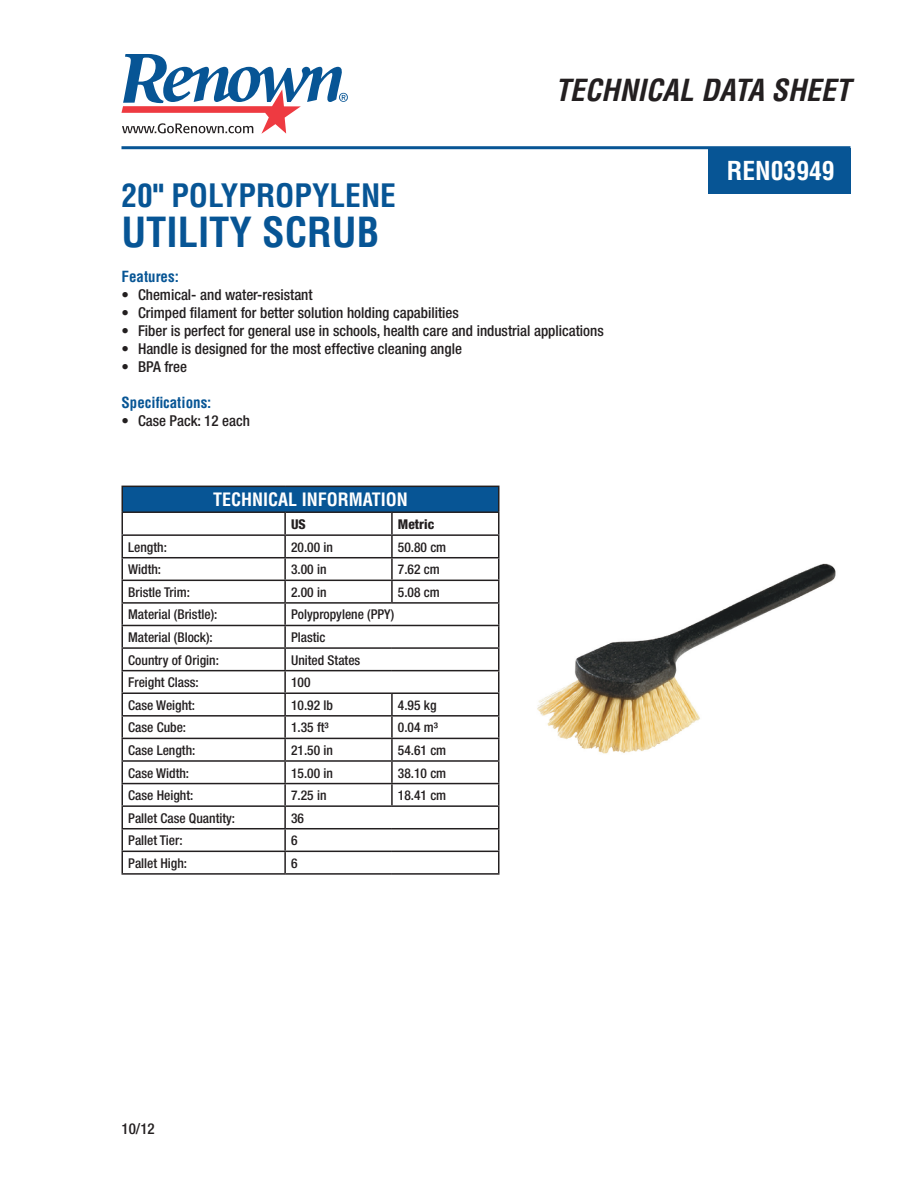
<style>
.page{position:relative;width:918px;height:1188px;background:#fff}
.page>*{position:absolute;margin:0;border:0;box-sizing:border-box;transform-origin:0 0}
.t1{font:700 condensed 40.5px "Helvetica";color:#075595}
.t2{font:700 condensed 31.5px "Helvetica";color:#075595}
.t3{font:italic 700 condensed 29.7px "Helvetica";color:#231f20}
.t4{font:700 condensed 25.5px "Helvetica";color:#fff}
.t5{font:700 condensed 18px "Helvetica";color:#fff}
.t6{font:500 condensed 15px "Helvetica Neue";color:#231f20}
.t7{font:700 condensed 15px "Helvetica";color:#075595}
.t8{font:500 condensed 13.5px "Helvetica Neue";color:#231f20}
.t9{font:800 condensed 13.5px "Helvetica Neue";color:#231f20}
</style>
<div class="page">
<svg style="left:121px;top:54px;width:227px;height:80px"></svg>
<hr style="left:122px;top:146px;width:728px;height:3px;background:#075595">
<div style="left:122px;top:486px;width:377px;height:26px;background:#075595"></div>
<hr style="left:122px;top:511px;width:163px;height:2px;background:#231f20">
<hr style="left:285px;top:511px;width:107px;height:2px;background:#231f20">
<hr style="left:284px;top:513px;width:2px;height:21px;background:#231f20">
<hr style="left:392px;top:511px;width:107px;height:2px;background:#231f20">
<hr style="left:122px;top:534px;width:163px;height:2px;background:#231f20">
<hr style="left:285px;top:534px;width:107px;height:2px;background:#231f20">
<hr style="left:284px;top:536px;width:2px;height:21px;background:#231f20">
<hr style="left:392px;top:534px;width:107px;height:2px;background:#231f20">
<hr style="left:122px;top:557px;width:163px;height:1px;background:#231f20">
<hr style="left:285px;top:557px;width:107px;height:1px;background:#231f20">
<hr style="left:284px;top:558px;width:2px;height:22px;background:#231f20">
<hr style="left:392px;top:557px;width:107px;height:1px;background:#231f20">
<hr style="left:122px;top:580px;width:163px;height:1px;background:#231f20">
<hr style="left:285px;top:580px;width:107px;height:1px;background:#231f20">
<hr style="left:284px;top:581px;width:2px;height:21px;background:#231f20">
<hr style="left:392px;top:580px;width:107px;height:1px;background:#231f20">
<hr style="left:122px;top:602px;width:163px;height:2px;background:#231f20">
<hr style="left:285px;top:602px;width:107px;height:2px;background:#231f20">
<hr style="left:284px;top:604px;width:2px;height:21px;background:#231f20">
<hr style="left:392px;top:602px;width:107px;height:2px;background:#231f20">
<hr style="left:122px;top:625px;width:163px;height:1px;background:#231f20">
<hr style="left:285px;top:625px;width:107px;height:1px;background:#231f20">
<hr style="left:284px;top:626px;width:2px;height:21px;background:#231f20">
<hr style="left:392px;top:625px;width:107px;height:1px;background:#231f20">
<hr style="left:122px;top:647px;width:163px;height:2px;background:#231f20">
<hr style="left:285px;top:647px;width:107px;height:2px;background:#231f20">
<hr style="left:284px;top:649px;width:2px;height:21px;background:#231f20">
<hr style="left:392px;top:647px;width:107px;height:2px;background:#231f20">
<hr style="left:122px;top:670px;width:163px;height:1px;background:#231f20">
<hr style="left:285px;top:670px;width:107px;height:1px;background:#231f20">
<hr style="left:284px;top:671px;width:2px;height:21px;background:#231f20">
<hr style="left:392px;top:670px;width:107px;height:1px;background:#231f20">
<hr style="left:122px;top:692px;width:163px;height:2px;background:#231f20">
<hr style="left:285px;top:692px;width:107px;height:2px;background:#231f20">
<hr style="left:284px;top:694px;width:2px;height:21px;background:#231f20">
<hr style="left:392px;top:692px;width:107px;height:2px;background:#231f20">
<hr style="left:122px;top:715px;width:163px;height:2px;background:#231f20">
<hr style="left:285px;top:715px;width:107px;height:2px;background:#231f20">
<hr style="left:284px;top:717px;width:2px;height:21px;background:#231f20">
<hr style="left:392px;top:715px;width:107px;height:2px;background:#231f20">
<hr style="left:122px;top:738px;width:163px;height:1px;background:#231f20">
<hr style="left:285px;top:738px;width:107px;height:1px;background:#231f20">
<hr style="left:284px;top:739px;width:2px;height:21px;background:#231f20">
<hr style="left:392px;top:738px;width:107px;height:1px;background:#231f20">
<hr style="left:122px;top:760px;width:163px;height:2px;background:#231f20">
<hr style="left:285px;top:760px;width:107px;height:2px;background:#231f20">
<hr style="left:284px;top:762px;width:2px;height:21px;background:#231f20">
<hr style="left:392px;top:760px;width:107px;height:2px;background:#231f20">
<hr style="left:122px;top:783px;width:163px;height:1px;background:#231f20">
<hr style="left:285px;top:783px;width:107px;height:1px;background:#231f20">
<hr style="left:284px;top:784px;width:2px;height:21px;background:#231f20">
<hr style="left:392px;top:783px;width:107px;height:1px;background:#231f20">
<hr style="left:122px;top:805px;width:163px;height:2px;background:#231f20">
<hr style="left:285px;top:805px;width:107px;height:2px;background:#231f20">
<hr style="left:284px;top:807px;width:2px;height:21px;background:#231f20">
<hr style="left:392px;top:805px;width:107px;height:2px;background:#231f20">
<hr style="left:122px;top:828px;width:163px;height:1px;background:#231f20">
<hr style="left:285px;top:828px;width:107px;height:1px;background:#231f20">
<hr style="left:284px;top:829px;width:2px;height:22px;background:#231f20">
<hr style="left:392px;top:828px;width:107px;height:1px;background:#231f20">
<hr style="left:122px;top:851px;width:163px;height:1px;background:#231f20">
<hr style="left:285px;top:851px;width:107px;height:1px;background:#231f20">
<hr style="left:284px;top:852px;width:2px;height:21px;background:#231f20">
<hr style="left:392px;top:851px;width:107px;height:1px;background:#231f20">
<hr style="left:122px;top:873px;width:163px;height:2px;background:#231f20">
<hr style="left:285px;top:873px;width:107px;height:2px;background:#231f20">
<hr style="left:392px;top:873px;width:107px;height:2px;background:#231f20">
<hr style="left:122px;top:486px;width:163px;height:1px;background:#231f20">
<hr style="left:285px;top:486px;width:107px;height:1px;background:#231f20">
<hr style="left:392px;top:486px;width:107px;height:1px;background:#231f20">
<hr style="left:391px;top:513px;width:2px;height:21px;background:#231f20">
<hr style="left:391px;top:536px;width:2px;height:21px;background:#231f20">
<hr style="left:391px;top:558px;width:2px;height:22px;background:#231f20">
<hr style="left:391px;top:581px;width:2px;height:21px;background:#231f20">
<hr style="left:391px;top:694px;width:2px;height:21px;background:#231f20">
<hr style="left:391px;top:717px;width:2px;height:21px;background:#231f20">
<hr style="left:391px;top:739px;width:2px;height:21px;background:#231f20">
<hr style="left:391px;top:762px;width:2px;height:21px;background:#231f20">
<hr style="left:391px;top:784px;width:2px;height:21px;background:#231f20">
<svg style="left:122px;top:487px;width:1px;height:386px"></svg>
<svg style="left:498px;top:487px;width:1px;height:386px"></svg>
<div style="left:708px;top:148px;width:142px;height:45px;background:#075595"></div>
<img style="left:537px;top:563px;width:299px;height:191px">
<p class="t3" style="left:555px;top:72px;width:297px">TECHNICAL DATA SHEET</p>
<p class="t2" style="left:122px;top:176px;width:276px">20" POLYPROPYLENE</p>
<p class="t1" style="left:122px;top:208px;width:259px">UTILITY SCRUB</p>
<p class="t7" style="left:122px;top:267px;width:59px">Features:</p>
<p class="t6" style="left:122px;top:285px;width:193px">• Chemical- and water-resistant</p>
<p class="t6" style="left:122px;top:303px;width:339px">• Crimped filament for better solution holding capabilities</p>
<p class="t6" style="left:122px;top:321px;width:484px">• Fiber is perfect for general use in schools, health care and industrial applications</p>
<p class="t6" style="left:122px;top:339px;width:342px">• Handle is designed for the most effective cleaning angle</p>
<p class="t6" style="left:122px;top:357px;width:67px">• BPA free</p>
<p class="t7" style="left:122px;top:393px;width:91px">Specifications:</p>
<p class="t6" style="left:122px;top:411px;width:130px">• Case Pack: 12 each</p>
<p class="t5" style="left:213px;top:489px;width:196px">TECHNICAL INFORMATION</p>
<p class="t9" style="left:291px;top:516px;width:16px">US</p>
<p class="t9" style="left:398px;top:516px;width:38px">Metric</p>
<p class="t8" style="left:128px;top:539px;width:40px">Length:</p>
<p class="t8" style="left:291px;top:539px;width:43px">20.00 in</p>
<p class="t8" style="left:398px;top:539px;width:50px">50.80 cm</p>
<p class="t8" style="left:128px;top:561px;width:34px">Width:</p>
<p class="t8" style="left:291px;top:561px;width:37px">3.00 in</p>
<p class="t8" style="left:398px;top:561px;width:43px">7.62 cm</p>
<p class="t8" style="left:128px;top:584px;width:63px">Bristle Trim:</p>
<p class="t8" style="left:291px;top:584px;width:37px">2.00 in</p>
<p class="t8" style="left:398px;top:584px;width:43px">5.08 cm</p>
<p class="t8" style="left:128px;top:607px;width:91px">Material (Bristle):</p>
<p class="t8" style="left:291px;top:607px;width:105px">Polypropylene (PPY)</p>
<p class="t8" style="left:128px;top:629px;width:86px">Material (Block):</p>
<p class="t8" style="left:291px;top:629px;width:36px">Plastic</p>
<p class="t8" style="left:128px;top:652px;width:92px">Country of Origin:</p>
<p class="t8" style="left:291px;top:652px;width:71px">United States</p>
<p class="t8" style="left:128px;top:674px;width:72px">Freight Class:</p>
<p class="t8" style="left:291px;top:674px;width:21px">100</p>
<p class="t8" style="left:128px;top:697px;width:68px">Case Weight:</p>
<p class="t8" style="left:291px;top:697px;width:43px">10.92 lb</p>
<p class="t8" style="left:398px;top:697px;width:40px">4.95 kg</p>
<p class="t8" style="left:128px;top:720px;width:59px">Case Cube:</p>
<p class="t8" style="left:291px;top:720px;width:39px">1.35 ft³</p>
<p class="t8" style="left:398px;top:720px;width:42px">0.04 m³</p>
<p class="t8" style="left:128px;top:742px;width:69px">Case Length:</p>
<p class="t8" style="left:291px;top:742px;width:43px">21.50 in</p>
<p class="t8" style="left:398px;top:742px;width:50px">54.61 cm</p>
<p class="t8" style="left:128px;top:765px;width:62px">Case Width:</p>
<p class="t8" style="left:291px;top:765px;width:43px">15.00 in</p>
<p class="t8" style="left:398px;top:765px;width:50px">38.10 cm</p>
<p class="t8" style="left:128px;top:787px;width:67px">Case Height:</p>
<p class="t8" style="left:291px;top:787px;width:37px">7.25 in</p>
<p class="t8" style="left:398px;top:787px;width:50px">18.41 cm</p>
<p class="t8" style="left:128px;top:810px;width:108px">Pallet Case Quantity:</p>
<p class="t8" style="left:291px;top:810px;width:14px">36</p>
<p class="t8" style="left:128px;top:832px;width:56px">Pallet Tier:</p>
<p class="t8" style="left:291px;top:832px;width:8px">6</p>
<p class="t8" style="left:128px;top:855px;width:60px">Pallet High:</p>
<p class="t8" style="left:291px;top:855px;width:8px">6</p>
<p class="t6" style="left:122px;top:1120px;width:35px">10/12</p>
<p class="t4" style="left:727px;top:155px;width:109px">REN03949</p>
</div>
